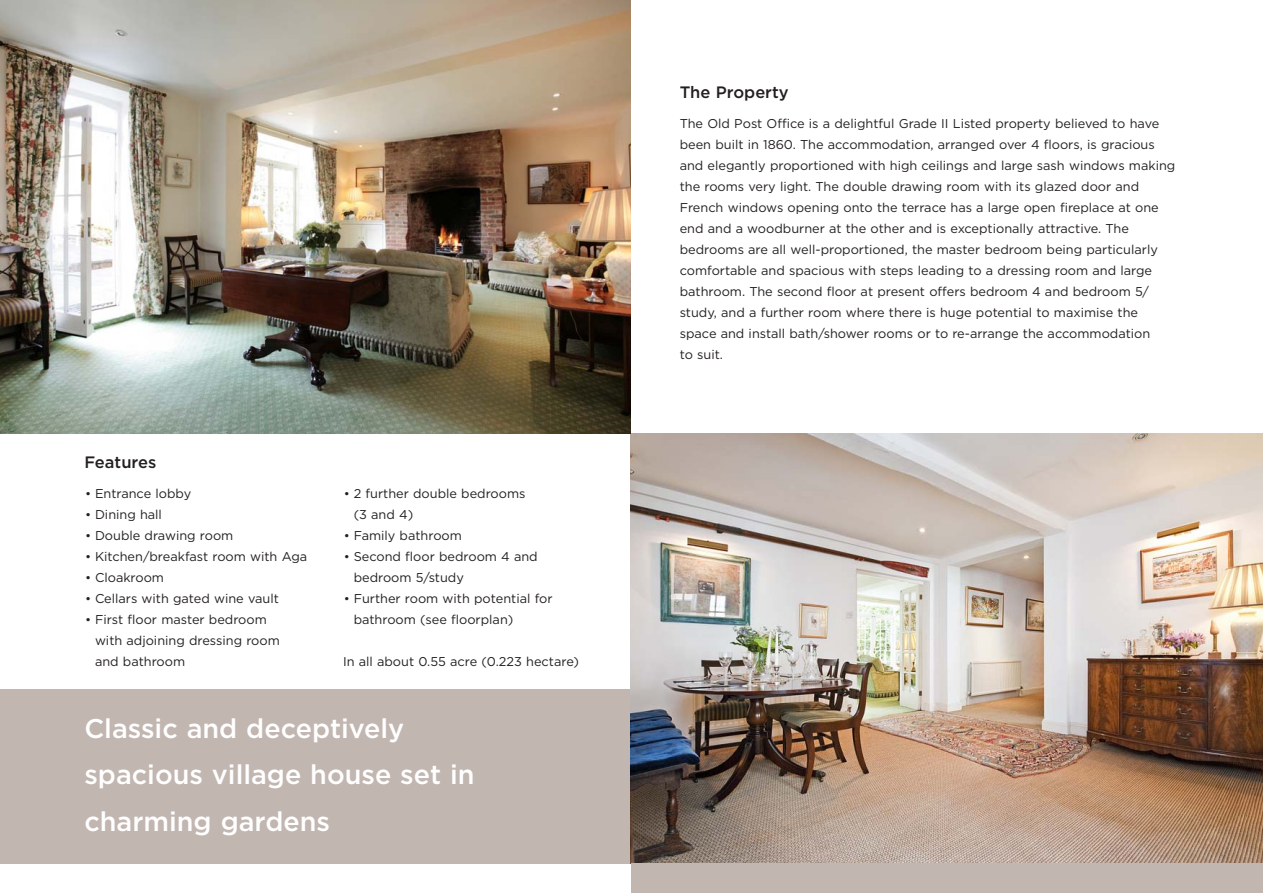
<style>
.page{position:relative;width:1263px;height:893px;background:#fff}
.page>*{position:absolute;margin:0;border:0;box-sizing:border-box;transform-origin:0 0}
.t1{font:500 27px/46.5px "Gotham";color:#fff}
.t2{font:500 16.5px "Gotham";color:#231f20}
.t3{font:12.75px/21px "Gotham";color:#231f20}
.s1{font-family:"Helvetica";font-size:15px}
</style>
<div class="page">
<div style="left:0;top:689px;width:631px;height:174px;background:#c2b6b1"></div>
<img style="left:631px;top:434px;width:631px;height:429px">
<img style="left:0;top:0;width:631px;height:434px">
<div style="left:631px;top:863px;width:631px;height:30px;background:#c2b6b1"></div>
<p class="t2" style="left:84px;top:456px;width:73px">Features</p>
<p class="t3" style="left:84px;top:484px;width:108px"><span class="s1">•</span> Entrance lobby</p>
<p class="t3" style="left:84px;top:505px;width:79px"><span class="s1">•</span> Dining hall</p>
<p class="t3" style="left:84px;top:526px;width:151px"><span class="s1">•</span> Double drawing room</p>
<p class="t3" style="left:84px;top:547px;width:224px"><span class="s1">•</span> Kitchen/breakfast room with Aga</p>
<p class="t3" style="left:84px;top:568px;width:81px"><span class="s1">•</span> Cloakroom</p>
<p class="t3" style="left:84px;top:589px;width:196px"><span class="s1">•</span> Cellars with gated wine vault</p>
<p class="t3" style="left:95px;top:610px;width:186px;text-indent:-11px"><span class="s1">•</span> First floor master bedroom with adjoining dressing room and bathroom</p>
<p class="t3" style="left:354px;top:484px;width:173px;text-indent:-11px"><span class="s1">•</span> 2 further double bedrooms (3 and 4)</p>
<p class="t3" style="left:343px;top:526px;width:120px"><span class="s1">•</span> Family bathroom</p>
<p class="t3" style="left:354px;top:547px;width:186px;text-indent:-11px"><span class="s1">•</span> Second floor bedroom 4 and bedroom 5/study</p>
<p class="t3" style="left:354px;top:589px;width:200px;text-indent:-11px"><span class="s1">•</span> Further room with potential for bathroom (see floorplan)</p>
<p class="t3" style="left:343px;top:652px;width:237px">In all about 0.55 acre (0.223 hectare)</p>
<h1 class="t1" style="left:84px;top:707px;width:392px">Classic and deceptively spacious village house set in charming gardens</h1>
<p class="t2" style="left:680px;top:86px;width:110px">The Property</p>
<p class="t3" style="left:680px;top:114px;width:497px">The Old Post Office is a delightful Grade II Listed property believed to have been built in 1860. The accommodation, arranged over 4 floors, is gracious and elegantly proportioned with high ceilings and large sash windows making the rooms very light. The double drawing room with its glazed door and French windows opening onto the terrace has a large open fireplace at one end and a woodburner at the other and is exceptionally attractive. The bedrooms are all well-proportioned, the master bedroom being particularly comfortable and spacious with steps leading to a dressing room and large bathroom. The second floor at present offers bedroom 4 and bedroom 5/ study, and a further room where there is huge potential to maximise the space and install bath/shower rooms or to re-arrange the accommodation<br>to suit.</p>
</div>
